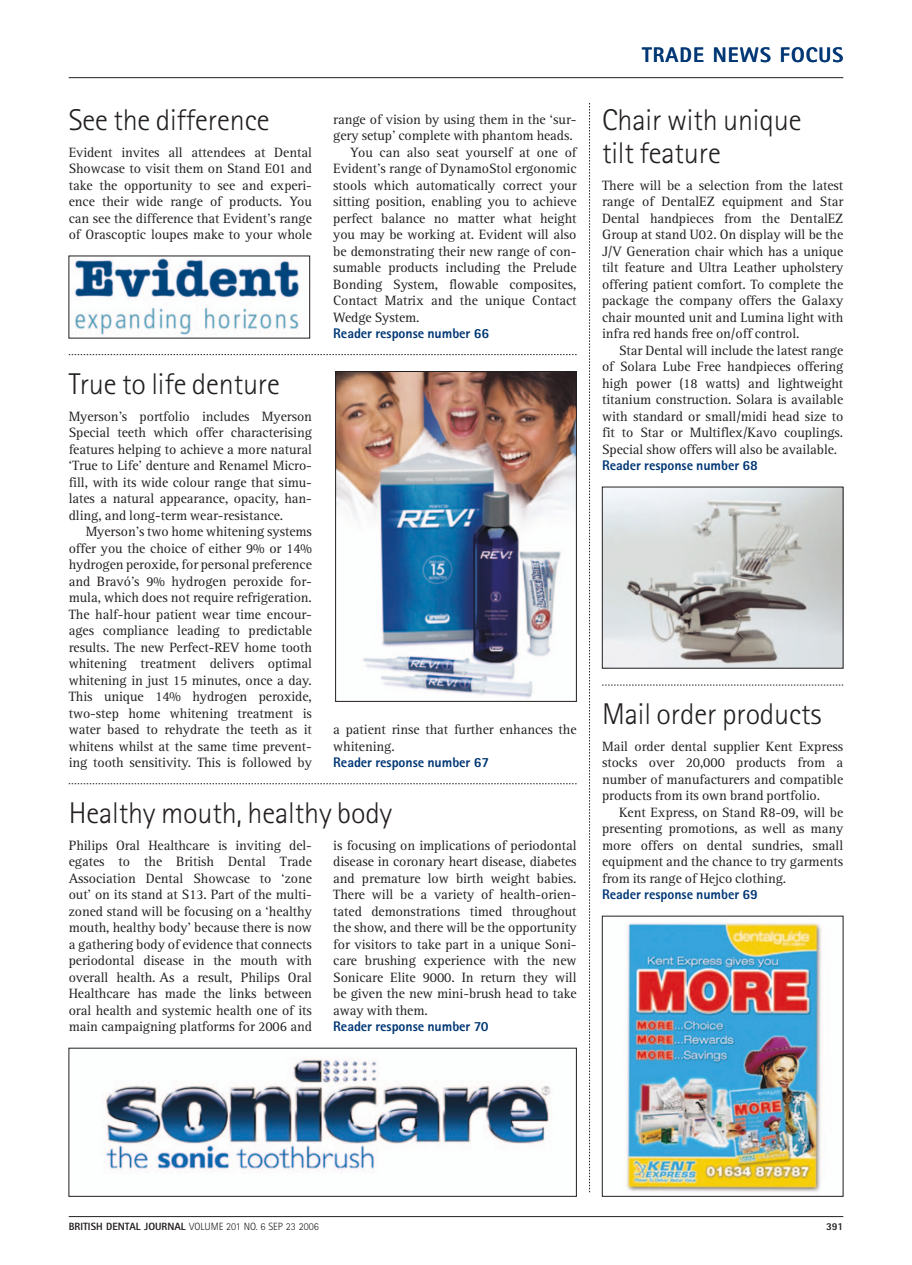
<style>
.page{position:relative;width:912px;height:1265px;background:#fff}
.page>*{position:absolute;margin:0;border:0;box-sizing:border-box;transform-origin:0 0}
.t1{font:300 30px/33px "Rotis Sans Serif";letter-spacing:-.005em;color:#231f20}
.t2{font:800 21px "Rotis Sans Serif";letter-spacing:.05em;color:#013775}
.t3{font:13.95px/16.5px "Rotis Serif 5";letter-spacing:-.005em;color:#231f20;text-align:justify}
.t4{font:800 13.95px "Rotis Sans Serif";letter-spacing:-.005em;color:#013775}
.t5{font:300 10.5px "Rotis Sans Serif";color:#231f20}
.t6{font:800 10.5px "Rotis Sans Serif";color:#231f20}
.s1{font-family:"Rotis Sans Serif";font-weight:800;color:#013775}
.s2{font-weight:800}
</style>
<div class="page">
<hr style="left:69px;top:1216px;width:774px;height:1px;background:#231f20">
<hr style="left:69px;top:77px;width:774px;height:1px;background:#231f20">
<img style="left:74px;top:258px;width:226px;height:77px">
<img style="left:604px;top:489px;width:237px;height:177px">
<svg style="left:589px;top:103px;width:1px;height:1089px"></svg>
<svg style="left:69px;top:354px;width:507px;height:1px"></svg>
<img style="left:626px;top:922px;width:196px;height:270px">
<svg style="left:602px;top:685px;width:241px;height:1px"></svg>
<img style="left:337px;top:373px;width:237px;height:325px">
<div style="left:335px;top:371px;width:241px;height:330px;border:1px solid #231f20"></div>
<svg style="left:69px;top:783px;width:507px;height:1px"></svg>
<img style="left:105px;top:1059px;width:446px;height:113px">
<p class="t2" style="left:642px;top:47px;width:202px">TRADE NEWS FOCUS</p>
<p class="t1" style="left:69px;top:106px;width:202px">See the difference</p>
<p class="t1" style="left:602px;top:106px;width:201px">Chair with unique tilt feature</p>
<p class="t3" style="left:602px;top:178px;width:242px">There will be a selection from the latest</p>
<p class="t3" style="left:602px;top:195px;width:242px">range of DentalEZ equipment and Star</p>
<p class="t3" style="left:602px;top:211px;width:242px">Dental handpieces from the DentalEZ</p>
<p class="t3" style="left:602px;top:228px;width:242px">Group at stand U02. On display will be the</p>
<p class="t3" style="left:602px;top:244px;width:242px">J/V Generation chair which has a unique</p>
<p class="t3" style="left:602px;top:261px;width:242px">tilt feature and Ultra Leather upholstery</p>
<p class="t3" style="left:602px;top:277px;width:242px">offering patient comfort. To complete the</p>
<p class="t3" style="left:602px;top:294px;width:242px">package the company offers the Galaxy</p>
<p class="t3" style="left:602px;top:310px;width:242px">chair mounted unit and Lumina light with</p>
<p class="t3" style="left:602px;top:327px;width:199px">infra red hands free on/off control.</p>
<p class="t3" style="left:619px;top:343px;width:225px">Star Dental will include the latest range</p>
<p class="t3" style="left:602px;top:360px;width:242px">of Solara Lube Free handpieces offering</p>
<p class="t3" style="left:602px;top:376px;width:242px">high power (18 watts) and lightweight</p>
<p class="t3" style="left:602px;top:393px;width:242px">titanium construction. Solara is available</p>
<p class="t3" style="left:602px;top:409px;width:242px">with standard or small/midi head size to</p>
<p class="t3" style="left:602px;top:426px;width:242px">fit to Star or Multiflex/Kavo couplings.</p>
<p class="t3" style="left:602px;top:442px;width:237px">Special show offers will also be available.</p>
<p class="t4" style="left:602px;top:461px;width:157px">Reader response number 68</p>
<p class="t3" style="left:333px;top:112px;width:245px">range of vision by using them in the ‘sur-</p>
<p class="t3" style="left:333px;top:129px;width:241px">gery setup’ complete with phantom heads.</p>
<p class="t3" style="left:350px;top:145px;width:228px">You can also seat yourself at one of</p>
<p class="t3" style="left:333px;top:162px;width:245px">Evident’s range of DynamoStol ergonomic</p>
<p class="t3" style="left:333px;top:178px;width:245px">stools which automatically correct your</p>
<p class="t3" style="left:333px;top:195px;width:245px">sitting position, enabling you to achieve</p>
<p class="t3" style="left:333px;top:211px;width:245px">perfect balance no matter what height</p>
<p class="t3" style="left:333px;top:228px;width:245px">you may be working at. Evident will also</p>
<p class="t3" style="left:333px;top:244px;width:245px">be demonstrating their new range of con-</p>
<p class="t3" style="left:333px;top:261px;width:245px">sumable products including the Prelude</p>
<p class="t3" style="left:333px;top:277px;width:245px">Bonding System, flowable composites,</p>
<p class="t3" style="left:333px;top:294px;width:245px">Contact Matrix and the unique Contact</p>
<p class="t3" style="left:333px;top:310px;width:88px">Wedge System.</p>
<p class="t4" style="left:333px;top:329px;width:157px">Reader response number 66</p>
<p class="t3" style="left:69px;top:145px;width:245px">Evident invites all attendees at Dental Showcase to visit them on Stand E01 and take the opportunity to see and experi&shy;ence their wide range of products. You can see the difference that Evident’s range of Orascoptic loupes make to your whole</p>
<p class="t1" style="left:69px;top:370px;width:213px">True to life denture</p>
<p class="t3" style="left:69px;top:409px;width:245px">Myerson’s portfolio includes Myerson</p>
<p class="t3" style="left:69px;top:426px;width:245px">Special teeth which offer characterising</p>
<p class="t3" style="left:69px;top:442px;width:245px">features helping to achieve a more natural</p>
<p class="t3" style="left:69px;top:459px;width:245px">‘True to Life’ denture and Renamel Micro-</p>
<p class="t3" style="left:69px;top:475px;width:245px">fill, with its wide colour range that simu-</p>
<p class="t3" style="left:69px;top:492px;width:245px">lates a natural appearance, opacity, han-</p>
<p class="t3" style="left:69px;top:508px;width:216px">dling, and long-term wear-resistance.</p>
<p class="t3" style="left:86px;top:525px;width:228px">Myerson’s two home whitening systems</p>
<p class="t3" style="left:69px;top:541px;width:245px">offer you the choice of either 9% or 14%</p>
<p class="t3" style="left:69px;top:558px;width:245px">hydrogen peroxide, for personal preference</p>
<p class="t3" style="left:69px;top:574px;width:245px">and Bravó’s 9% hydrogen peroxide for-</p>
<p class="t3" style="left:69px;top:591px;width:245px">mula, which does not require refrigeration.</p>
<p class="t3" style="left:69px;top:607px;width:245px">The half-hour patient wear time encour-</p>
<p class="t3" style="left:69px;top:624px;width:245px">ages compliance leading to predictable</p>
<p class="t3" style="left:69px;top:640px;width:245px">results. The new Perfect-REV home tooth</p>
<p class="t3" style="left:69px;top:657px;width:245px">whitening treatment delivers optimal</p>
<p class="t3" style="left:69px;top:673px;width:245px">whitening in just 15 minutes, once a day.</p>
<p class="t3" style="left:69px;top:690px;width:245px">This unique 14% hydrogen peroxide,</p>
<p class="t3" style="left:69px;top:706px;width:245px">two-step home whitening treatment is</p>
<p class="t3" style="left:69px;top:723px;width:245px">water based to rehydrate the teeth as it</p>
<p class="t3" style="left:69px;top:739px;width:245px">whitens whilst at the same time prevent-</p>
<p class="t3" style="left:69px;top:756px;width:245px">ing tooth sensitivity. This is followed by</p>
<p class="t1" style="left:602px;top:700px;width:221px">Mail order products</p>
<p class="t3" style="left:333px;top:723px;width:245px;text-align:left">a patient rinse that further enhances the whitening.<br><span class="s1">Reader response number 67</span></p>
<p class="t3" style="left:602px;top:739px;width:242px">Mail order dental supplier Kent Express</p>
<p class="t3" style="left:602px;top:756px;width:242px">stocks over 20,000 products from a</p>
<p class="t3" style="left:602px;top:772px;width:242px">number of manufacturers and compatible</p>
<p class="t3" style="left:602px;top:789px;width:219px">products from its own brand portfolio.</p>
<p class="t3" style="left:619px;top:805px;width:225px">Kent Express, on Stand R8-09, will be</p>
<p class="t3" style="left:602px;top:822px;width:242px">presenting promotions, as well as many</p>
<p class="t3" style="left:602px;top:838px;width:242px">more offers on dental sundries, small</p>
<p class="t3" style="left:602px;top:855px;width:242px">equipment and the chance to try garments</p>
<p class="t3" style="left:602px;top:871px;width:185px">from its range of Hejco clothing.</p>
<p class="t4" style="left:602px;top:890px;width:157px">Reader response number 69</p>
<p class="t1" style="left:69px;top:799px;width:325px">Healthy mouth, healthy body</p>
<p class="t3" style="left:69px;top:838px;width:245px">Philips Oral Healthcare is inviting del&shy;egates to the British Dental Trade Association Dental Showcase to ‘zone out’ on its stand at S13. Part of the multi&shy;zoned stand will be focusing on a ‘healthy mouth, healthy body’ because there is now a gathering body of evidence that connects periodontal disease in the mouth with overall health. As a result, Philips Oral Healthcare has made the links between oral health and systemic health one of its main campaigning platforms for 2006 and</p>
<p class="t3" style="left:333px;top:838px;width:245px;text-align:left">is focusing on implications of periodontal disease in coronary heart disease, diabetes and premature low birth weight babies.<br>There will be a variety of health-orien&shy;tated demonstrations timed throughout the show, and there will be the opportunity for visitors to take part in a unique Soni&shy;care brushing experience with the new Sonicare Elite 9000. In return they will be given the new mini-brush head to take away with them.<br><span class="s1">Reader response number 70</span></p>
<p class="t5" style="left:69px;top:1222px;width:251px"><span class="s2">BRITISH DENTAL JOURNAL</span> VOLUME 201 NO. 6 SEP 23 2006</p>
<p class="t6" style="left:825px;top:1222px;width:19px">391</p>
</div>
